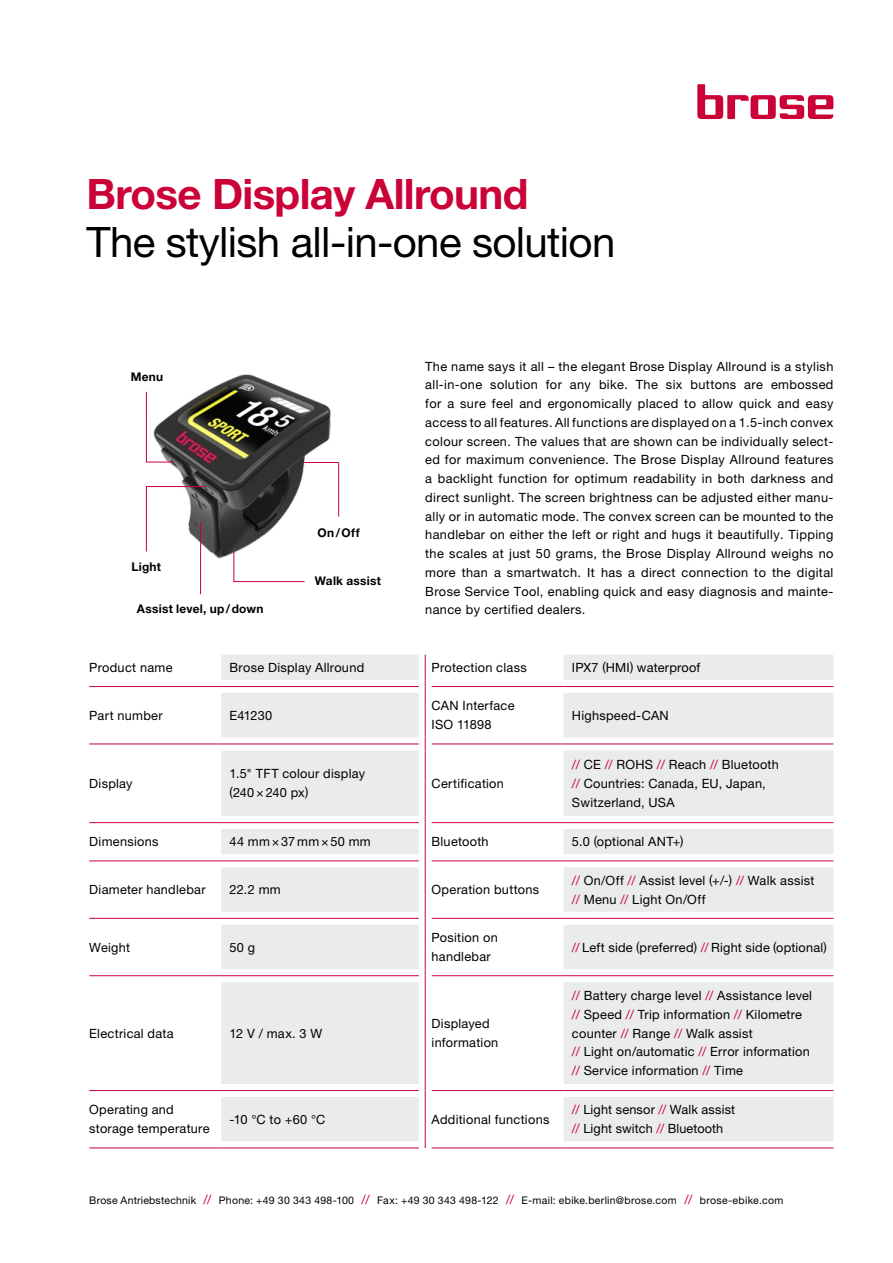
<style>
.page{position:relative;width:893px;height:1263px;background:#fff}
.page>*{position:absolute;margin:0;border:0;box-sizing:border-box;transform-origin:0 0}
.t1{font:42px/48px "Helvetica Neue LT Pro";letter-spacing:-.015em;color:#000}
.Fliesstext{font:12.75px/18.8px "Helvetica Neue LT Pro";letter-spacing:.02em;color:#000}
.Fliesstext-2{font:700 12px "Helvetica Neue LT Pro";letter-spacing:.025em;color:#000}
.t2{font:10.5px "Helvetica Neue LT Pro";letter-spacing:.025em;color:#000}
.s1{font-weight:700;color:#ca0237}
.s2{color:#ca0237}
.s3{font-size:12.75px;color:#ca0237}
</style>
<div class="page">
<svg style="left:697px;top:84px;width:136px;height:35px"></svg>
<svg style="left:221px;top:655px;width:612px;height:25px;fill:#eaebeb"></svg>
<svg style="left:89px;top:680px;width:744px;height:468px;fill:#eaebeb"></svg>
<hr style="left:89px;top:744px;width:132px;height:1px;background:#ca0237">
<hr style="left:221px;top:744px;width:198px;height:1px;background:#ca0237">
<hr style="left:89px;top:822px;width:132px;height:1px;background:#ca0237">
<hr style="left:221px;top:822px;width:198px;height:1px;background:#ca0237">
<hr style="left:89px;top:861px;width:132px;height:1px;background:#ca0237">
<hr style="left:221px;top:861px;width:198px;height:1px;background:#ca0237">
<hr style="left:89px;top:918px;width:132px;height:1px;background:#ca0237">
<hr style="left:221px;top:918px;width:198px;height:1px;background:#ca0237">
<hr style="left:432px;top:744px;width:131px;height:1px;background:#ca0237">
<hr style="left:432px;top:822px;width:131px;height:1px;background:#ca0237">
<hr style="left:432px;top:861px;width:131px;height:1px;background:#ca0237">
<hr style="left:89px;top:975px;width:132px;height:1px;background:#ca0237">
<hr style="left:221px;top:975px;width:198px;height:1px;background:#ca0237">
<hr style="left:89px;top:1090px;width:132px;height:1px;background:#ca0237">
<hr style="left:221px;top:1090px;width:198px;height:1px;background:#ca0237">
<hr style="left:432px;top:1090px;width:131px;height:1px;background:#ca0237">
<hr style="left:563px;top:1090px;width:270px;height:1px;background:#ca0237">
<hr style="left:89px;top:1148px;width:132px;height:1px;background:#ca0237">
<hr style="left:221px;top:1148px;width:198px;height:1px;background:#ca0237">
<hr style="left:432px;top:1148px;width:131px;height:1px;background:#ca0237">
<hr style="left:563px;top:1148px;width:270px;height:1px;background:#ca0237">
<hr style="left:89px;top:686px;width:132px;height:1px;background:#ca0237">
<hr style="left:221px;top:686px;width:198px;height:1px;background:#ca0237">
<hr style="left:432px;top:686px;width:131px;height:1px;background:#ca0237">
<hr style="left:563px;top:686px;width:270px;height:1px;background:#ca0237">
<hr style="left:563px;top:744px;width:270px;height:1px;background:#ca0237">
<hr style="left:563px;top:822px;width:270px;height:1px;background:#ca0237">
<hr style="left:563px;top:861px;width:270px;height:1px;background:#ca0237">
<hr style="left:432px;top:918px;width:131px;height:1px;background:#ca0237">
<hr style="left:563px;top:918px;width:270px;height:1px;background:#ca0237">
<hr style="left:432px;top:975px;width:131px;height:1px;background:#ca0237">
<hr style="left:563px;top:975px;width:270px;height:1px;background:#ca0237">
<svg style="left:425px;top:655px;width:1px;height:38px"></svg>
<hr style="left:425px;top:693px;width:1px;height:44px;background:#ca0237">
<svg style="left:425px;top:737px;width:1px;height:13px"></svg>
<hr style="left:425px;top:750px;width:1px;height:66px;background:#ca0237">
<svg style="left:425px;top:816px;width:1px;height:51px"></svg>
<hr style="left:425px;top:867px;width:1px;height:45px;background:#ca0237">
<svg style="left:425px;top:912px;width:1px;height:13px"></svg>
<hr style="left:425px;top:925px;width:1px;height:44px;background:#ca0237">
<svg style="left:425px;top:969px;width:1px;height:13px"></svg>
<hr style="left:425px;top:982px;width:1px;height:102px;background:#ca0237">
<svg style="left:425px;top:1084px;width:1px;height:13px"></svg>
<hr style="left:425px;top:1097px;width:1px;height:44px;background:#ca0237">
<svg style="left:233px;top:564px;width:72px;height:18px"></svg>
<img style="left:146px;top:374px;width:193px;height:190px">
<svg style="left:146px;top:486px;width:59px;height:66px"></svg>
<svg style="left:146px;top:391px;width:27px;height:71px"></svg>
<hr style="left:200px;top:522px;width:1px;height:72px;background:#ca0237">
<p class="t1" style="left:87px;top:169px;width:530px"><span class="s1">Brose Display Allround<br></span>The stylish all-in-one solution</p>
<p class="Fliesstext-2" style="left:131px;top:369px;width:34px">Menu</p>
<p class="Fliesstext-2" style="left:132px;top:559px;width:31px">Light</p>
<p class="Fliesstext-2" style="left:318px;top:525px;width:44px">On/Off</p>
<p class="Fliesstext-2" style="left:315px;top:573px;width:68px">Walk assist</p>
<p class="Fliesstext" style="left:425px;top:356px;width:410px;text-align:justify">The name says it all – the elegant Brose Display Allround is a stylish all-in-one solution for any bike. The six buttons are embossed for a sure feel and ergonomically placed to allow quick and easy access to all features. All functions are displayed on a 1.5-inch convex colour screen. The values that are shown can be individually select&shy;ed for maximum convenience. The Brose Display Allround features a backlight function for optimum readability in both darkness and direct sunlight. The screen brightness can be adjusted either manu&shy;ally or in automatic mode. The convex screen can be mounted to the handlebar on either the left or right and hugs it beautifully. Tipping the scales at just 50 grams, the Brose Display Allround weighs no more than a smartwatch. It has a direct connection to the digital Brose Service Tool, enabling quick and easy diagnosis and mainte-</p>
<p class="Fliesstext-2" style="left:137px;top:602px;width:128px">Assist level, up/down</p>
<p class="Fliesstext" style="left:425px;top:600px;width:162px">nance by certified dealers.</p>
<p class="Fliesstext" style="left:89px;top:658px;width:85px">Product name</p>
<p class="Fliesstext" style="left:230px;top:658px;width:136px">Brose Display Allround</p>
<p class="Fliesstext" style="left:432px;top:658px;width:97px">Protection class</p>
<p class="Fliesstext" style="left:572px;top:658px;width:130px">IPX7 (HMI) waterproof</p>
<p class="Fliesstext" style="left:89px;top:706px;width:75px">Part number</p>
<p class="Fliesstext" style="left:230px;top:706px;width:44px">E41230</p>
<p class="Fliesstext" style="left:432px;top:696px;width:85px">CAN Interface<br>ISO 11898</p>
<p class="Fliesstext" style="left:572px;top:706px;width:98px">Highspeed-CAN</p>
<p class="Fliesstext" style="left:89px;top:774px;width:45px">Display</p>
<p class="Fliesstext" style="left:230px;top:764px;width:137px">1.5" TFT colour display (240×240 px)</p>
<p class="Fliesstext" style="left:432px;top:774px;width:74px">Certification</p>
<p class="Fliesstext" style="left:572px;top:755px;width:208px"><span class="s2">//</span> CE <span class="s2">//</span> ROHS <span class="s2">//</span> Reach <span class="s2">//</span> Bluetooth <span class="s2">//</span> Countries: Canada, EU, Japan,<br>Switzerland, USA</p>
<p class="Fliesstext" style="left:89px;top:832px;width:71px">Dimensions</p>
<p class="Fliesstext" style="left:230px;top:832px;width:143px">44 mm ×37 mm ×50 mm</p>
<p class="Fliesstext" style="left:432px;top:832px;width:59px">Bluetooth</p>
<p class="Fliesstext" style="left:572px;top:832px;width:113px">5.0 (optional ANT+)</p>
<p class="Fliesstext" style="left:89px;top:880px;width:118px">Diameter handlebar</p>
<p class="Fliesstext" style="left:230px;top:880px;width:53px">22.2 mm</p>
<p class="Fliesstext" style="left:432px;top:880px;width:109px">Operation buttons</p>
<p class="Fliesstext" style="left:572px;top:871px;width:244px"><span class="s2">//</span> On/Off <span class="s2">//</span> Assist level (+/-) <span class="s2">//</span> Walk assist <span class="s2">//</span> Menu <span class="s2">//</span> Light On/Off</p>
<p class="Fliesstext" style="left:89px;top:937px;width:42px">Weight</p>
<p class="Fliesstext" style="left:230px;top:937px;width:27px">50 g</p>
<p class="Fliesstext" style="left:432px;top:928px;width:68px">Position on handlebar</p>
<p class="Fliesstext" style="left:572px;top:937px;width:256px"><span class="s2">//</span> Left side (preferred) <span class="s2">//</span> Right side (optional)</p>
<p class="Fliesstext" style="left:89px;top:1023px;width:86px">Electrical data</p>
<p class="Fliesstext" style="left:230px;top:1023px;width:94px">12 V / max. 3 W</p>
<p class="Fliesstext" style="left:432px;top:1014px;width:68px">Displayed information</p>
<p class="Fliesstext" style="left:572px;top:986px;width:242px"><span class="s2">//</span> Battery charge level <span class="s2">//</span> Assistance level</p>
<p class="Fliesstext" style="left:572px;top:1005px;width:239px"><span class="s2">//</span> Speed <span class="s2">//</span> Trip information <span class="s2">//</span> Kilometre counter <span class="s2">//</span> Range <span class="s2">//</span> Walk assist<br><span class="s2">//</span> Light on/automatic <span class="s2">//</span> Error information <span class="s2">//</span> Service information <span class="s2">//</span> Time</p>
<p class="Fliesstext" style="left:89px;top:1100px;width:122px">Operating and storage temperature</p>
<p class="Fliesstext" style="left:230px;top:1110px;width:97px">-10 °C to +60 °C</p>
<p class="Fliesstext" style="left:432px;top:1110px;width:119px">Additional functions</p>
<p class="Fliesstext" style="left:572px;top:1100px;width:165px"><span class="s2">//</span> Light sensor <span class="s2">//</span> Walk assist <span class="s2">//</span> Light switch <span class="s2">//</span> Bluetooth</p>
<p class="t2" style="left:89px;top:1193px;width:695px">Brose Antriebstechnik <span class="s3">//</span> Phone: +49 30 343 498-100 <span class="s3">//</span> Fax: +49 30 343 498-122 <span class="s3">//</span> E-mail: ebike.berlin@brose.com <span class="s3">//</span> brose-ebike.com</p>
</div>
